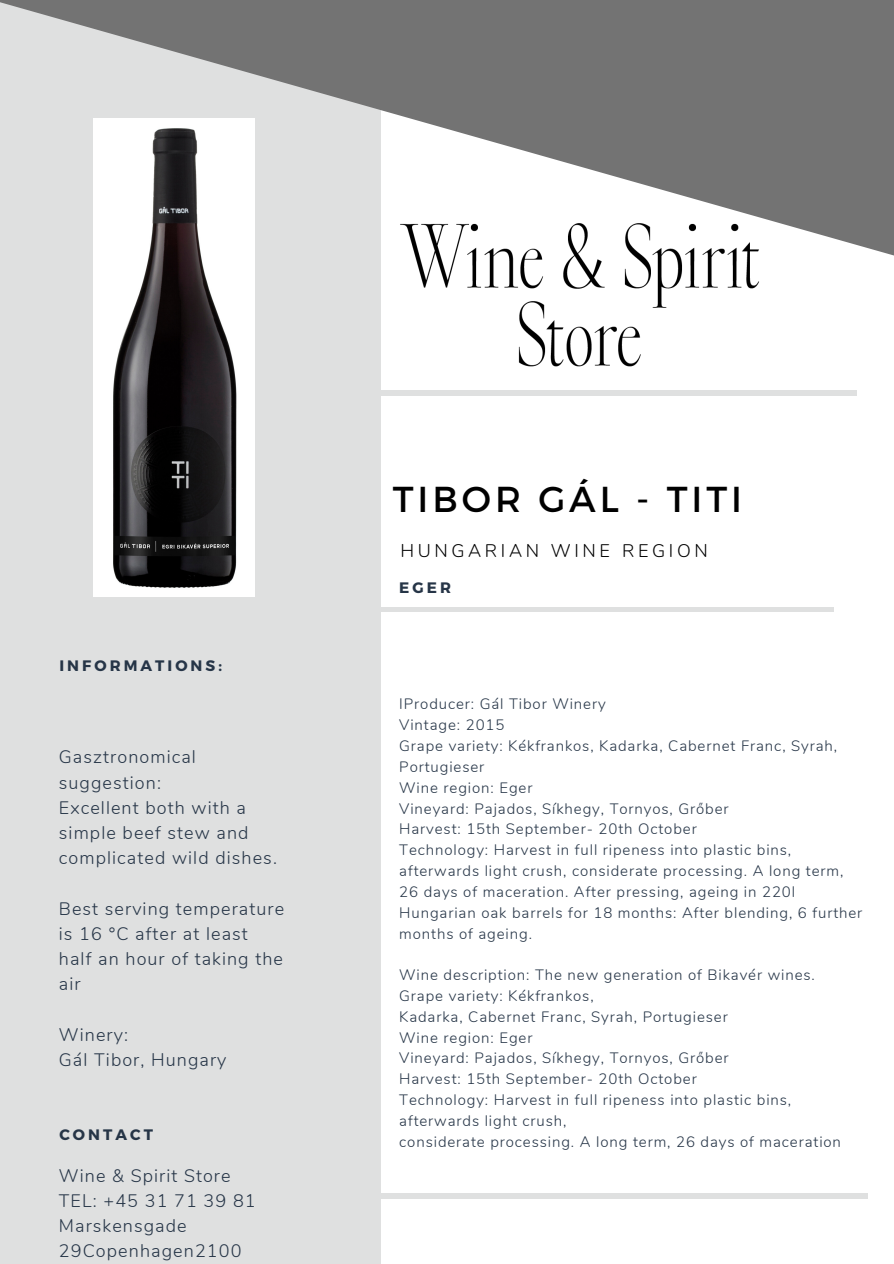
<style>
.page{position:relative;width:894px;height:1264px;background:#fff}
.page>*{position:absolute;margin:0;border:0;box-sizing:border-box;transform-origin:0 0}
.t1{font:36px "Montserrat";letter-spacing:.11em;color:#000}
.t2{font:300 18.15px "Nunito";letter-spacing:.2em;color:#000}
.t3{font:300 18px/25.2px "Nunito";letter-spacing:.06em;color:#263547}
.t4{font:700 15.15px "Montserrat";letter-spacing:.2em;color:#263547}
.t5{font:300 15px/20.9px "Nunito";letter-spacing:.06em;color:#263547}
</style>
<div class="page">
<div style="left:0;top:0;width:380px;height:1263px;background:#dfe0e0"></div>
<div style="left:348px;top:390px;width:508px;height:5px;background:#dfe0e0"></div>
<svg style="left:0;top:0;width:893px;height:256px;fill:#737373"></svg>
<hr style="left:326px;top:607px;width:507px;height:4px;background:#dfe0e0">
<div style="left:359px;top:1193px;width:508px;height:5px;background:#dfe0e0"></div>
<img style="left:386px;top:196px;width:387px;height:171px">
<img style="left:93px;top:118px;width:161px;height:478px">
<p class="t4" style="left:59px;top:655px;width:164px">INFORMATIONS:</p>
<p class="t3" style="left:59px;top:744px;width:219px">Gasztronomical suggestion:<br>Excellent both with a simple beef stew and complicated wild dishes.</p>
<p class="t3" style="left:59px;top:896px;width:227px">Best serving temperature is 16 °C after at least half an hour of taking the air</p>
<p class="t3" style="left:59px;top:1022px;width:169px">Winery:<br>Gál Tibor, Hungary</p>
<p class="t4" style="left:59px;top:1124px;width:95px">CONTACT</p>
<p class="t3" style="left:59px;top:1163px;width:198px">Wine &amp; Spirit Store<br>TEL: +45 31 71 39 81<br>Marskensgade<br>29Copenhagen2100</p>
<h1 class="t1" style="left:392px;top:476px;width:351px">TIBOR GÁL - TITI</h1>
<p class="t2" style="left:400px;top:538px;width:309px">HUNGARIAN WINE REGION</p>
<p class="t4" style="left:399px;top:578px;width:53px">EGER</p>
<p class="t5" style="left:399px;top:694px;width:464px">IProducer: Gál Tibor Winery<br>Vintage: 2015<br>Grape variety: Kékfrankos, Kadarka, Cabernet Franc, Syrah, Portugieser<br>Wine region: Eger<br>Vineyard: Pajados, Síkhegy, Tornyos, Grőber<br>Harvest: 15th September- 20th October<br>Technology: Harvest in full ripeness into plastic bins, afterwards light crush, considerate processing. A long term, 26 days of maceration. After pressing, ageing in 220l Hungarian oak barrels for 18 months: After blending, 6 further months of ageing.</p>
<p class="t5" style="left:399px;top:964px;width:443px">Wine description: The new generation of Bikavér wines.<br>Grape variety: Kékfrankos,<br>Kadarka, Cabernet Franc, Syrah, Portugieser<br>Wine region: Eger<br>Vineyard: Pajados, Síkhegy, Tornyos, Grőber<br>Harvest: 15th September- 20th October<br>Technology: Harvest in full ripeness into plastic bins, afterwards light crush,<br>considerate processing. A long term, 26 days of maceration</p>
</div>
